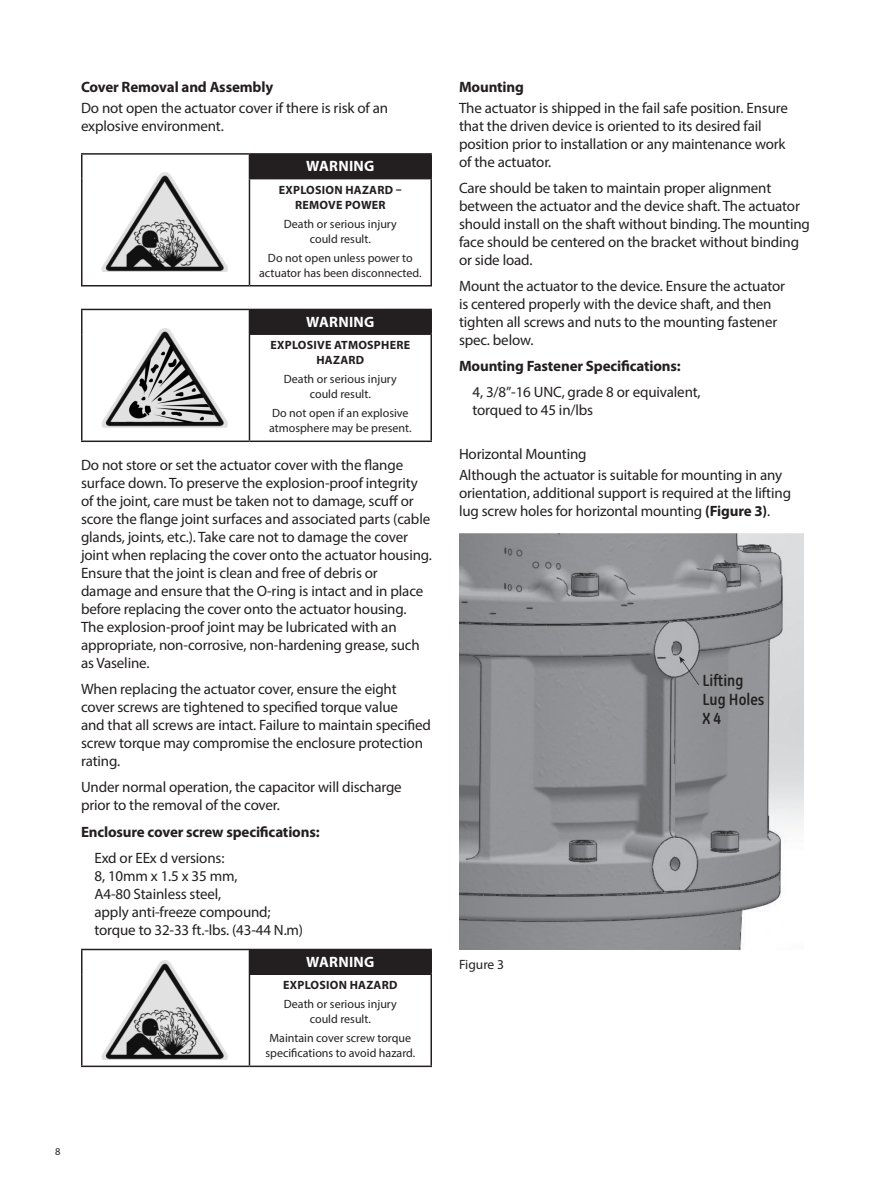
<style>
.page{position:relative;width:891px;height:1188px;background:#fff}
.page>*{position:absolute;margin:0;border:0;box-sizing:border-box;transform-origin:0 0}
.t1{font:700 16.35px/19px "GE Inspira Cond";color:#231f20}
.Body_Copy{font:15px/18px "Myriad Pro";letter-spacing:-.01em;color:#231f20}
.body_copy_space_befo{font:15px/18px "Myriad Pro";letter-spacing:-.01em;color:#231f20}
.bullets{font:15px/18px "Myriad Pro";letter-spacing:-.01em;color:#231f20}
.Body_Copy-2{font:700 15px "Myriad Pro";letter-spacing:-.01em;color:#231f20}
.heading_2{font:700 15px "Myriad Pro";letter-spacing:-.01em;color:#231f20}
.warning_reverse{font:700 15px "Myriad Pro";letter-spacing:.02em;color:#fff}
.heading_3{font:15px "Myriad Pro";letter-spacing:-.01em;color:#231f20}
.heading_2_original{font:700 15px "Myriad Pro";letter-spacing:-.01em;color:#231f20}
.figure_title{font:13.5px "Myriad Pro";color:#231f20}
.warning_text{font:12px/15px "Myriad Pro";color:#231f20;text-align:center}
.warning_title{font:700 12px/15px "Myriad Pro";letter-spacing:.02em;color:#231f20;text-align:center}
.t2{font:10.5px "Myriad Pro";color:#231f20}
.s1{font-weight:700}
</style>
<div class="page">
<div style="left:249px;top:154px;width:182px;height:25px;background:#231f20"></div>
<hr style="left:81px;top:153px;width:168px;height:2px;background:#231f20">
<svg style="left:81px;top:155px;width:1px;height:24px"></svg>
<hr style="left:249px;top:153px;width:183px;height:2px;background:#231f20">
<hr style="left:430px;top:155px;width:2px;height:23px;background:#231f20">
<hr style="left:81px;top:179px;width:1px;height:106px;background:#231f20">
<hr style="left:249px;top:178px;width:183px;height:1px;background:#231f20">
<hr style="left:249px;top:179px;width:1px;height:106px;background:#231f20">
<hr style="left:430px;top:179px;width:2px;height:106px;background:#231f20">
<hr style="left:81px;top:285px;width:168px;height:1px;background:#231f20">
<hr style="left:249px;top:285px;width:183px;height:1px;background:#231f20">
<img style="left:102px;top:172px;width:126px;height:100px">
<div style="left:249px;top:309px;width:182px;height:25px;background:#231f20"></div>
<hr style="left:81px;top:309px;width:168px;height:1px;background:#231f20">
<svg style="left:81px;top:310px;width:1px;height:24px"></svg>
<hr style="left:249px;top:309px;width:183px;height:1px;background:#231f20">
<hr style="left:430px;top:310px;width:2px;height:23px;background:#231f20">
<hr style="left:81px;top:334px;width:1px;height:107px;background:#231f20">
<hr style="left:249px;top:333px;width:183px;height:2px;background:#231f20">
<hr style="left:249px;top:335px;width:1px;height:106px;background:#231f20">
<hr style="left:430px;top:335px;width:2px;height:106px;background:#231f20">
<hr style="left:81px;top:441px;width:168px;height:1px;background:#231f20">
<hr style="left:249px;top:441px;width:183px;height:1px;background:#231f20">
<img style="left:102px;top:328px;width:126px;height:99px">
<div style="left:249px;top:950px;width:182px;height:24px;background:#231f20"></div>
<hr style="left:81px;top:949px;width:168px;height:1px;background:#231f20">
<svg style="left:81px;top:950px;width:1px;height:24px"></svg>
<hr style="left:249px;top:949px;width:183px;height:1px;background:#231f20">
<hr style="left:430px;top:950px;width:2px;height:24px;background:#231f20">
<hr style="left:81px;top:974px;width:1px;height:92px;background:#231f20">
<hr style="left:249px;top:974px;width:183px;height:1px;background:#231f20">
<hr style="left:249px;top:975px;width:1px;height:91px;background:#231f20">
<hr style="left:430px;top:975px;width:2px;height:91px;background:#231f20">
<hr style="left:81px;top:1066px;width:168px;height:1px;background:#231f20">
<hr style="left:249px;top:1066px;width:183px;height:1px;background:#231f20">
<img style="left:102px;top:960px;width:126px;height:100px">
<img style="left:459px;top:534px;width:344px;height:416px">
<svg style="left:679px;top:656px;width:20px;height:29px"></svg>
<p class="heading_2" style="left:81px;top:77px;width:194px">Cover Removal and Assembly</p>
<p class="Body_Copy" style="left:81px;top:99px;width:309px">Do not open the actuator cover if there is risk of an explosive environment.</p>
<p class="warning_reverse" style="left:306px;top:156px;width:70px">WARNING</p>
<p class="warning_title" style="left:279px;top:182px;width:124px">EXPLOSION HAZARD –<br>REMOVE POWER</p>
<p class="warning_text" style="left:284px;top:216px;width:114px">Death or serious injury could result.</p>
<p class="warning_text" style="left:259px;top:250px;width:164px">Do not open unless power to actuator has been disconnected.</p>
<p class="warning_reverse" style="left:306px;top:312px;width:70px">WARNING</p>
<p class="warning_title" style="left:271px;top:337px;width:141px">EXPLOSIVE ATMOSPHERE<br>HAZARD</p>
<p class="warning_text" style="left:284px;top:372px;width:114px">Death or serious injury could result.</p>
<p class="warning_text" style="left:269px;top:406px;width:144px;text-align:left">Do not open if an explosive atmosphere may be present.</p>
<p class="body_copy_space_befo" style="left:81px;top:456px;width:353px">Do not store or set the actuator cover with the flange surface down. To preserve the explosion-proof integrity of the joint, care must be taken not to damage, scuff or score the flange joint surfaces and associated parts (cable glands, joints, etc.). Take care not to damage the cover joint when replacing the cover onto the actuator housing.<br>Ensure that the joint is clean and free of debris or damage and ensure that the O-ring is intact and in place before replacing the cover onto the actuator housing.<br>The explosion-proof joint may be lubricated with an appropriate, non-corrosive, non-hardening grease, such as Vaseline.</p>
<p class="Body_Copy" style="left:81px;top:680px;width:351px">When replacing the actuator cover, ensure the eight cover screws are tightened to specified torque value<br>and that all screws are intact. Failure to maintain specified screw torque may compromise the enclosure protection rating.</p>
<p class="Body_Copy" style="left:81px;top:778px;width:322px">Under normal operation, the capacitor will discharge prior to the removal of the cover.</p>
<p class="Body_Copy-2" style="left:81px;top:822px;width:240px">Enclosure cover screw specifications:</p>
<p class="bullets" style="left:94px;top:848px;width:210px">Exd or EEx d versions:<br>8, 10mm x 1.5 x 35 mm,<br>A4-80 Stainless steel,<br>apply anti-freeze compound; torque to 32-33 ft.-lbs. (43-44 N.m)</p>
<p class="warning_reverse" style="left:306px;top:952px;width:70px">WARNING</p>
<p class="warning_title" style="left:283px;top:977px;width:116px">EXPLOSION HAZARD</p>
<p class="warning_text" style="left:284px;top:997px;width:114px">Death or serious injury could result.</p>
<p class="warning_text" style="left:265px;top:1031px;width:151px">Maintain cover screw torque specifications to avoid hazard.</p>
<p class="heading_2_original" style="left:459px;top:77px;width:66px">Mounting</p>
<p class="Body_Copy" style="left:459px;top:99px;width:330px">The actuator is shipped in the fail safe position. Ensure that the driven device is oriented to its desired fail position prior to installation or any maintenance work of the actuator.</p>
<p class="Body_Copy" style="left:459px;top:179px;width:353px">Care should be taken to maintain proper alignment between the actuator and the device shaft. The actuator should install on the shaft without binding. The mounting face should be centered on the bracket without binding or side load.</p>
<p class="Body_Copy" style="left:459px;top:277px;width:328px">Mount the actuator to the device. Ensure the actuator is centered properly with the device shaft, and then tighten all screws and nuts to the mounting fastener spec. below.</p>
<p class="Body_Copy-2" style="left:459px;top:356px;width:223px">Mounting Fastener Specifications:</p>
<p class="bullets" style="left:472px;top:383px;width:230px">4, 3/8”-16 UNC, grade 8 or equivalent, torqued to 45 in/lbs</p>
<p class="heading_3" style="left:459px;top:445px;width:129px">Horizontal Mounting</p>
<p class="Body_Copy" style="left:459px;top:466px;width:334px">Although the actuator is suitable for mounting in any orientation, additional support is required at the lifting lug screw holes for horizontal mounting <span class="s1">(Figure 3)</span>.</p>
<p class="figure_title" style="left:459px;top:956px;width:47px">Figure 3</p>
<p class="t1" style="left:703px;top:670px;width:63px">Lifting<br>Lug Holes<br>X 4</p>
<p class="t2" style="left:55px;top:1145px;width:7px">8</p>
</div>
